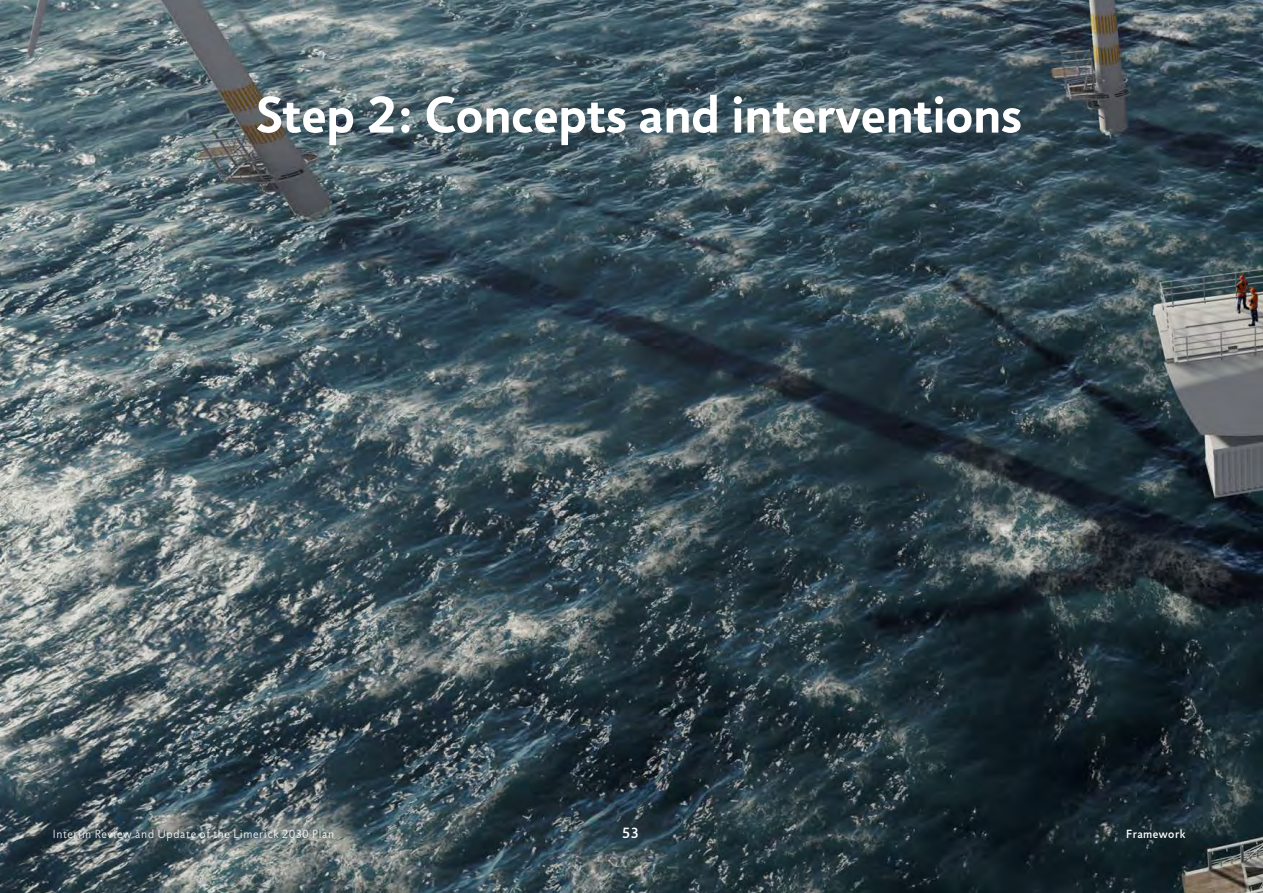
<style>
.page{position:relative;width:1263px;height:893px;background:#fff}
.page>*{position:absolute;margin:0;border:0;box-sizing:border-box;transform-origin:0 0}
.t1{font:700 52.5px "Jigsaw";color:#fff}
.t2{font:500 15px "Jigsaw";color:#fff}
.t3{font:300 12px "Jigsaw";letter-spacing:.06em;color:#fff}
.t4{font:500 12px "Jigsaw";letter-spacing:.04em;color:#fff}
</style>
<div class="page">
<img style="left:0;top:0;width:1263px;height:892px">
<p class="t1" style="left:256px;top:84px;width:767px">Step 2: Concepts and interventions</p>
<p class="t3" style="left:53px;top:827px;width:283px">Interim Review and Update of the Limerick 2030 Plan</p>
<p class="t2" style="left:622px;top:824px;width:19px">53</p>
<p class="t4" style="left:1126px;top:826px;width:61px">Framework</p>
</div>
